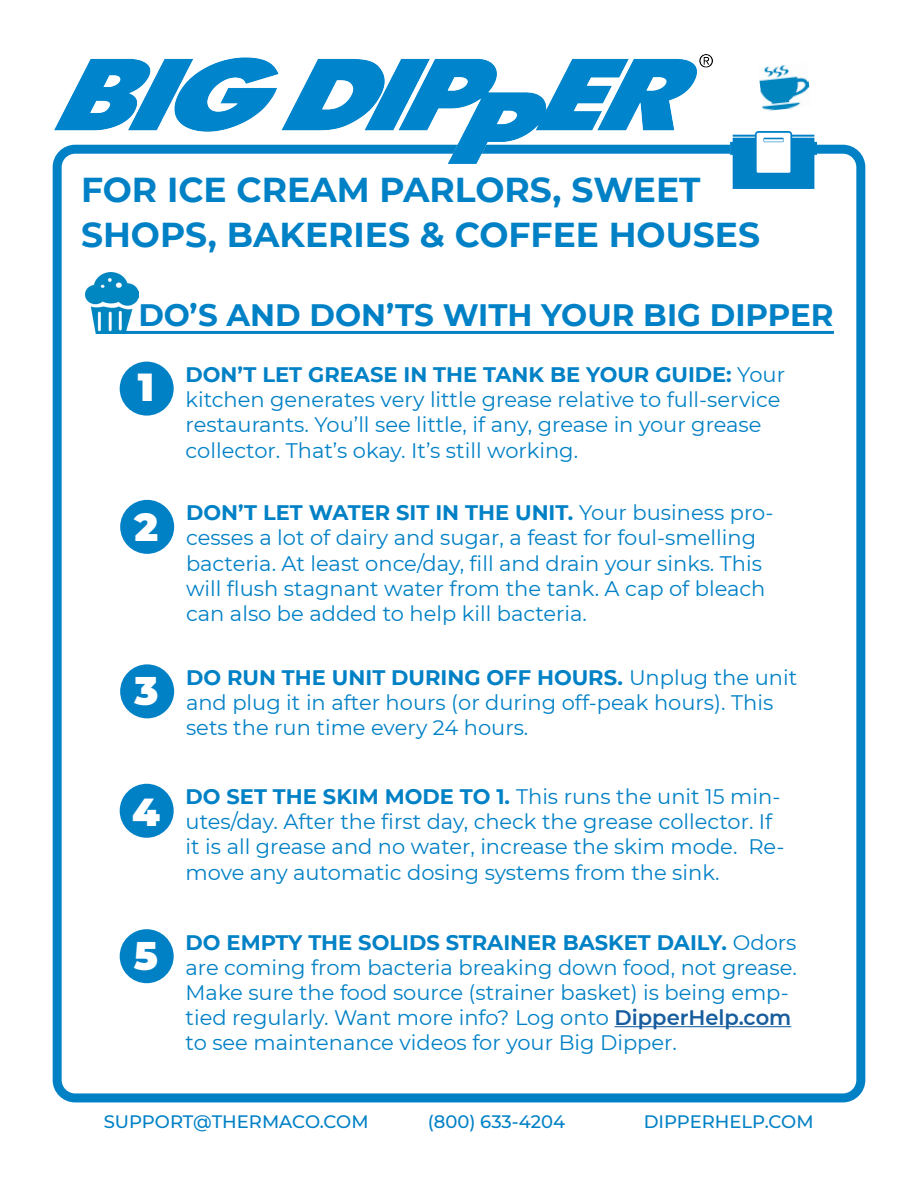
<style>
.page{position:relative;width:918px;height:1188px;background:#fff}
.page>*{position:absolute;margin:0;border:0;box-sizing:border-box;transform-origin:0 0}
.t1{font:900 39px "Montserrat";color:#fff}
.t2{font:700 34.5px "Montserrat";color:#0081c6}
.t3{font:700 30.9px "Montserrat";color:#0081c6}
.t4{font:21px/25.2px "Montserrat";color:#0081c6}
.t5{font:500 18px "Montserrat";color:#0081c6}
.s1{font-weight:700}
.s2{font-weight:600;color:#175d9e}
</style>
<div class="page">
<div style="left:53px;top:145px;width:812px;height:957px;border:9px solid #0081c6;border-radius:18px"></div>
<img style="left:54px;top:54px;width:659px;height:110px">
<img style="left:731px;top:132px;width:86px;height:57px">
<div style="left:120px;top:362px;width:54px;height:54px;background:#0081c6;border-radius:50%"></div>
<div style="left:120px;top:784px;width:54px;height:54px;background:#0081c6;border-radius:50%"></div>
<div style="left:120px;top:500px;width:54px;height:54px;background:#0081c6;border-radius:50%"></div>
<div style="left:120px;top:929px;width:54px;height:54px;background:#0081c6;border-radius:50%"></div>
<hr style="left:615px;top:1026px;width:176px;height:1px;background:#175d9e">
<div style="left:120px;top:664px;width:54px;height:54px;background:#0081c6;border-radius:50%"></div>
<img style="left:759px;top:65px;width:51px;height:46px">
<img style="left:86px;top:273px;width:52px;height:61px">
<hr style="left:122px;top:331px;width:712px;height:3px;background:#0081c6">
<p class="t2" style="left:81px;top:165px;width:621px">FOR ICE CREAM PARLORS, SWEET</p>
<p class="t2" style="left:81px;top:210px;width:681px">SHOPS, BAKERIES &amp; COFFEE HOUSES</p>
<p class="t3" style="left:138px;top:293px;width:697px">DO’S AND DON’TS WITH YOUR BIG DIPPER</p>
<p class="t1" style="left:138px;top:358px;width:18px">1</p>
<p class="t4" style="left:186px;top:361px;width:601px"><span class="s1">DON’T LET GREASE IN THE TANK BE YOUR GUIDE:</span> Your kitchen generates very little grease relative to full-service restaurants. You’ll see little, if any, grease in your grease collector. That’s okay. It’s still working.</p>
<p class="t1" style="left:135px;top:497px;width:25px">2</p>
<p class="t4" style="left:186px;top:499px;width:589px"><span class="s1">DON’T LET WATER SIT IN THE UNIT.</span> Your business pro&shy;cesses a lot of dairy and sugar, a feast for foul-smelling bacteria. At least once/day, fill and drain your sinks. This will flush stagnant water from the tank. A cap of bleach can also be added to help kill bacteria.</p>
<p class="t1" style="left:134px;top:662px;width:25px">3</p>
<p class="t4" style="left:186px;top:664px;width:613px"><span class="s1">DO RUN THE UNIT DURING OFF HOURS.</span> Unplug the unit and plug it in after hours (or during off-peak hours). This sets the run time every 24 hours.</p>
<p class="t1" style="left:132px;top:783px;width:29px">4</p>
<p class="t4" style="left:186px;top:783px;width:600px"><span class="s1">DO SET THE SKIM MODE TO 1.</span> This runs the unit 15 min&shy;utes/day. After the first day, check the grease collector. If it is all grease and no water, increase the skim mode. Re&shy;move any automatic dosing systems from the sink.</p>
<p class="t1" style="left:134px;top:927px;width:26px">5</p>
<p class="t4" style="left:186px;top:929px;width:613px"><span class="s1">DO EMPTY THE SOLIDS STRAINER BASKET DAILY.</span> Odors are coming from bacteria breaking down food, not grease.<br>Make sure the food source (strainer basket) is being emp&shy;tied regularly. Want more info? Log onto <span class="s2">DipperHelp.com </span>to see maintenance videos for your Big Dipper.</p>
<p class="t5" style="left:104px;top:1109px;width:266px">SUPPORT@THERMACO.COM</p>
<p class="t5" style="left:428px;top:1109px;width:139px">(800) 633-4204</p>
<p class="t5" style="left:644px;top:1109px;width:171px">DIPPERHELP.COM</p>
</div>
